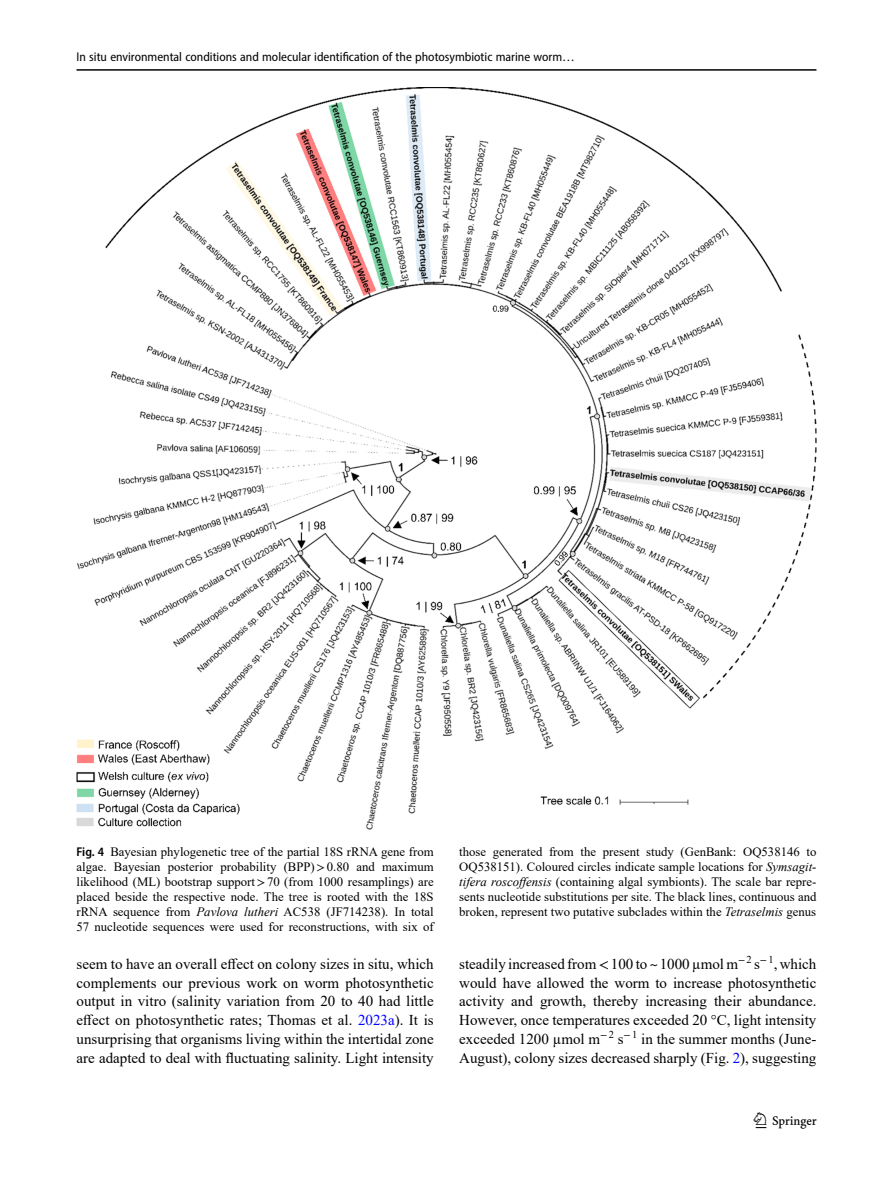
<style>
.page{position:relative;width:893px;height:1187px;background:#fff}
.page>*{position:absolute;margin:0;border:0;box-sizing:border-box;transform-origin:0 0}
.t1{font:22.5px "Springnew";color:#000}
.Body_Text_Indent{font:15px/18.8px "Times New Roman";color:#000;text-align:justify}
.Figure_Caption{font:12.75px/15px "Times New Roman";color:#000;text-align:justify}
.t2{font:semi-condensed 12.75px "Myriad Pro";color:#000}
.s1{font-family:"Myriad Pro";font-weight:600;font-stretch:semi-condensed}
.s2{font-family:"STIX"}
.s3{font-style:italic}
.s4{color:#00f}
</style>
<div class="page">
<hr style="left:77px;top:69px;width:739px;height:2px;background:#000">
<img style="left:77px;top:87px;width:739px;height:742px">
<p class="t2" style="left:77px;top:49px;width:500px">In situ environmental conditions and molecular identification of the photosymbiotic marine worm…</p>
<p class="Figure_Caption" style="left:77px;top:844px;width:359px"><span class="s1">Fig. 4</span> Bayesian phylogenetic tree of the partial 18S rRNA gene from algae. Bayesian posterior probability (BPP)<span class="s2">&gt;</span>0.80 and maximum likelihood (ML) bootstrap support<span class="s2">&gt;</span>70 (from 1000 resamplings) are placed beside the respective node. The tree is rooted with the 18S rRNA sequence from <span class="s3">Pavlova lutheri</span> AC538 (JF714238). In total 57 nucleotide sequences were used for reconstructions, with six of</p>
<p class="Figure_Caption" style="left:459px;top:844px;width:359px">those generated from the present study (GenBank: OQ538146 to OQ538151). Coloured circles indicate sample locations for <span class="s3">Symsagit&shy;tifera roscoffensis</span> (containing algal symbionts). The scale bar repre&shy;sents nucleotide substitutions per site. The black lines, continuous and broken, represent two putative subclades within the <span class="s3">Tetraselmis</span> genus</p>
<p class="Body_Text_Indent" style="left:77px;top:953px;width:359px">seem to have an overall effect on colony sizes in situ, which complements our previous work on worm photosynthetic output in vitro (salinity variation from 20 to 40 had little effect on photosynthetic rates; Thomas et al. <span class="s4">2023a</span>). It is unsurprising that organisms living within the intertidal zone are adapted to deal with fluctuating salinity. Light intensity</p>
<p class="Body_Text_Indent" style="left:459px;top:953px;width:359px">steadily increased from <span class="s2">&lt;</span>100 to <span class="s2">~</span>1000 µmol m<sup>−</sup><sup>2</sup> s<sup>−</sup><sup>1</sup>, which would have allowed the worm to increase photosynthetic activity and growth, thereby increasing their abundance.<br>However, once temperatures exceeded 20 °C, light intensity exceeded 1200 µmol m<sup>−</sup><sup>2</sup> s<sup>−</sup><sup>1</sup> in the summer months (June-August), colony sizes decreased sharply (Fig. <span class="s4">2</span>), suggesting</p>
<h1 class="t1" style="left:756px;top:1107px;width:63px">1 3</h1>
</div>
